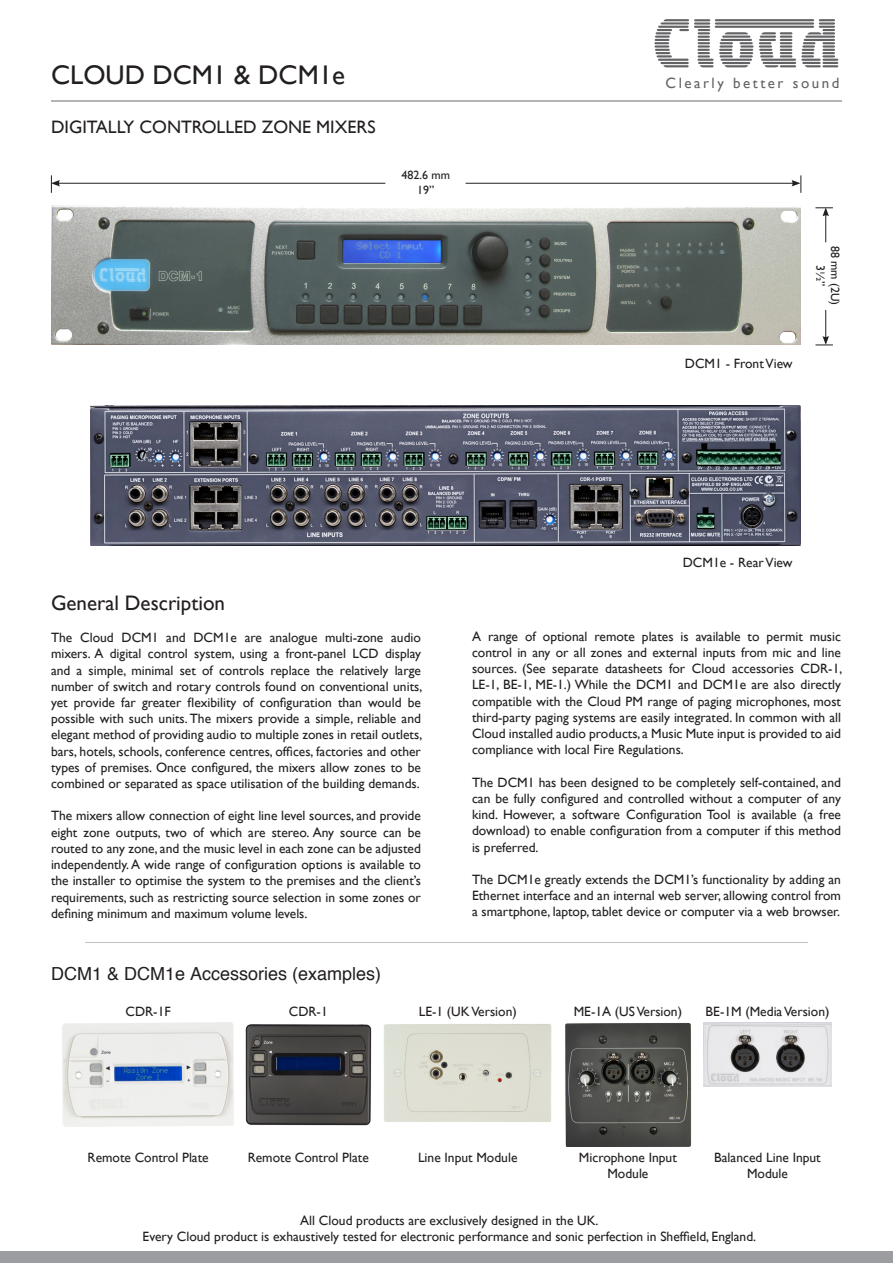
<style>
.page{position:relative;width:893px;height:1263px;background:#fff}
.page>*{position:absolute;margin:0;border:0;box-sizing:border-box;transform-origin:0 0}
.Heading{font:27px "Gill Sans";color:#231f20}
.Sub_Heading{font:21px "Gill Sans";color:#231f20}
.Sub_Heading-2{font:18px "Helvetica";color:#231f20}
.Heading-2{font:18px "Gill Sans";color:#231f20}
.t1{font:15px "Gill Sans";letter-spacing:.17em;color:#636366}
.Body_copy{font:13.5px/16.2px "Gill Sans";color:#231f20;text-align:justify}
.Normal{font:13.5px/16.2px "Gill Sans";color:#231f20;text-align:center}
.Normal-2{font:12px "Gill Sans";color:#231f20}
</style>
<div class="page">
<hr style="left:715px;top:19px;width:99px;height:2px;background:#636366">
<hr style="left:715px;top:22px;width:99px;height:3px;background:#636366">
<hr style="left:715px;top:26px;width:99px;height:2px;background:#636366">
<hr style="left:740px;top:45px;width:14px;height:3px;background:#636366">
<svg style="left:654px;top:19px;width:99px;height:48px"></svg>
<svg style="left:759px;top:19px;width:79px;height:48px"></svg>
<hr style="left:51px;top:100px;width:791px;height:2px;background:#9b9da0">
<div style="left:0;top:1252px;width:893px;height:11px;background:#9b9da0"></div>
<img style="left:51px;top:205px;width:749px;height:140px">
<img style="left:90px;top:405px;width:710px;height:140px">
<hr style="left:58px;top:183px;width:327px;height:1px;background:#231f20">
<svg style="left:51px;top:175px;width:9px;height:18px"></svg>
<hr style="left:466px;top:183px;width:328px;height:1px;background:#231f20">
<svg style="left:791px;top:175px;width:11px;height:18px"></svg>
<svg style="left:815px;top:207px;width:18px;height:35px"></svg>
<svg style="left:815px;top:310px;width:18px;height:36px"></svg>
<img style="left:62px;top:1022px;width:172px;height:105px">
<img style="left:245px;top:1024px;width:127px;height:102px">
<img style="left:384px;top:1024px;width:168px;height:98px">
<img style="left:565px;top:1023px;width:127px;height:124px">
<img style="left:704px;top:1023px;width:127px;height:63px">
<hr style="left:85px;top:942px;width:723px;height:1px;background:#c2c3c6">
<p class="Heading" style="left:51px;top:59px;width:296px">CLOUD DCM1 &amp; DCM1e</p>
<p class="t1" style="left:666px;top:74px;width:175px">Clearly better sound</p>
<p class="Heading-2" style="left:51px;top:116px;width:326px">DIGITALLY CONTROLLED ZONE MIXERS</p>
<p class="Normal-2" style="left:401px;top:168px;width:50px">482.6 mm</p>
<p class="Normal-2" style="left:417px;top:183px;width:19px">19”</p>
<p class="Normal" style="left:685px;top:355px;width:109px">DCM1 - Front View</p>
<p class="Normal-2" style="left:842px;top:246px;width:61px;rotate:90deg">88 mm (2U)</p>
<p class="Normal-2" style="left:828px;top:265px;width:23px;rotate:90deg">3½”</p>
<p class="Sub_Heading" style="left:51px;top:591px;width:176px">General Description</p>
<p class="Body_copy" style="left:51px;top:630px;width:373px">The Cloud DCM1 and DCM1e are analogue multi-zone audio mixers. A digital control system, using a front-panel LCD display and a simple, minimal set of controls replace the relatively large number of switch and rotary controls found on conventional units, yet provide far greater flexibility of configuration than would be possible with such units. The mixers provide a simple, reliable and elegant method of providing audio to multiple zones in retail outlets, bars, hotels, schools, conference centres, offices, factories and other types of premises. Once configured, the mixers allow zones to be combined or separated as space utilisation of the building demands.</p>
<p class="Body_copy" style="left:51px;top:808px;width:371px">The mixers allow connection of eight line level sources, and provide eight zone outputs, two of which are stereo. Any source can be routed to any zone, and the music level in each zone can be adjusted independently. A wide range of configuration options is available to the installer to optimise the system to the premises and the client’s requirements, such as restricting source selection in some zones or defining minimum and maximum volume levels.</p>
<p class="Normal" style="left:683px;top:554px;width:111px">DCM1e - Rear View</p>
<p class="Body_copy" style="left:472px;top:628px;width:372px">A range of optional remote plates is available to permit music control in any or all zones and external inputs from mic and line sources. (See separate datasheets for Cloud accessories CDR-1, LE-1, BE-1, ME-1.) While the DCM1 and DCM1e are also directly compatible with the Cloud PM range of paging microphones, most third-party paging systems are easily integrated. In common with all Cloud installed audio products, a Music Mute input is provided to aid compliance with local Fire Regulations.</p>
<p class="Body_copy" style="left:472px;top:774px;width:370px">The DCM1 has been designed to be completely self-contained, and can be fully configured and controlled without a computer of any kind. However, a software Configuration Tool is available (a free download) to enable configuration from a computer if this method is preferred.</p>
<p class="Body_copy" style="left:472px;top:871px;width:371px">The DCM1e greatly extends the DCM1’s functionality by adding an Ethernet interface and an internal web server, allowing control from a smartphone, laptop, tablet device or computer via a web browser.</p>
<p class="Sub_Heading-2" style="left:51px;top:959px;width:332px">DCM1 &amp; DCM1e Accessories (examples)</p>
<p class="Normal" style="left:125px;top:1003px;width:47px">CDR-1F</p>
<p class="Normal" style="left:289px;top:1003px;width:40px">CDR-1</p>
<p class="Normal" style="left:419px;top:1003px;width:100px">LE-1 (UK Version)</p>
<p class="Normal" style="left:574px;top:1003px;width:110px">ME-1A (US Version)</p>
<p class="Normal" style="left:706px;top:1003px;width:125px">BE-1M (Media Version)</p>
<p class="Normal" style="left:88px;top:1149px;width:123px">Remote Control Plate</p>
<p class="Normal" style="left:248px;top:1149px;width:123px">Remote Control Plate</p>
<p class="Normal" style="left:418px;top:1149px;width:101px">Line Input Module</p>
<p class="Normal" style="left:579px;top:1149px;width:99px">Microphone Input<br>Module</p>
<p class="Normal" style="left:714px;top:1149px;width:108px">Balanced Line Input<br>Module</p>
<p class="Body_copy" style="left:300px;top:1212px;width:300px">All Cloud products are exclusively designed in the UK.</p>
<p class="Body_copy" style="left:143px;top:1228px;width:615px">Every Cloud product is exhaustively tested for electronic performance and sonic perfection in Sheffield, England.</p>
</div>
